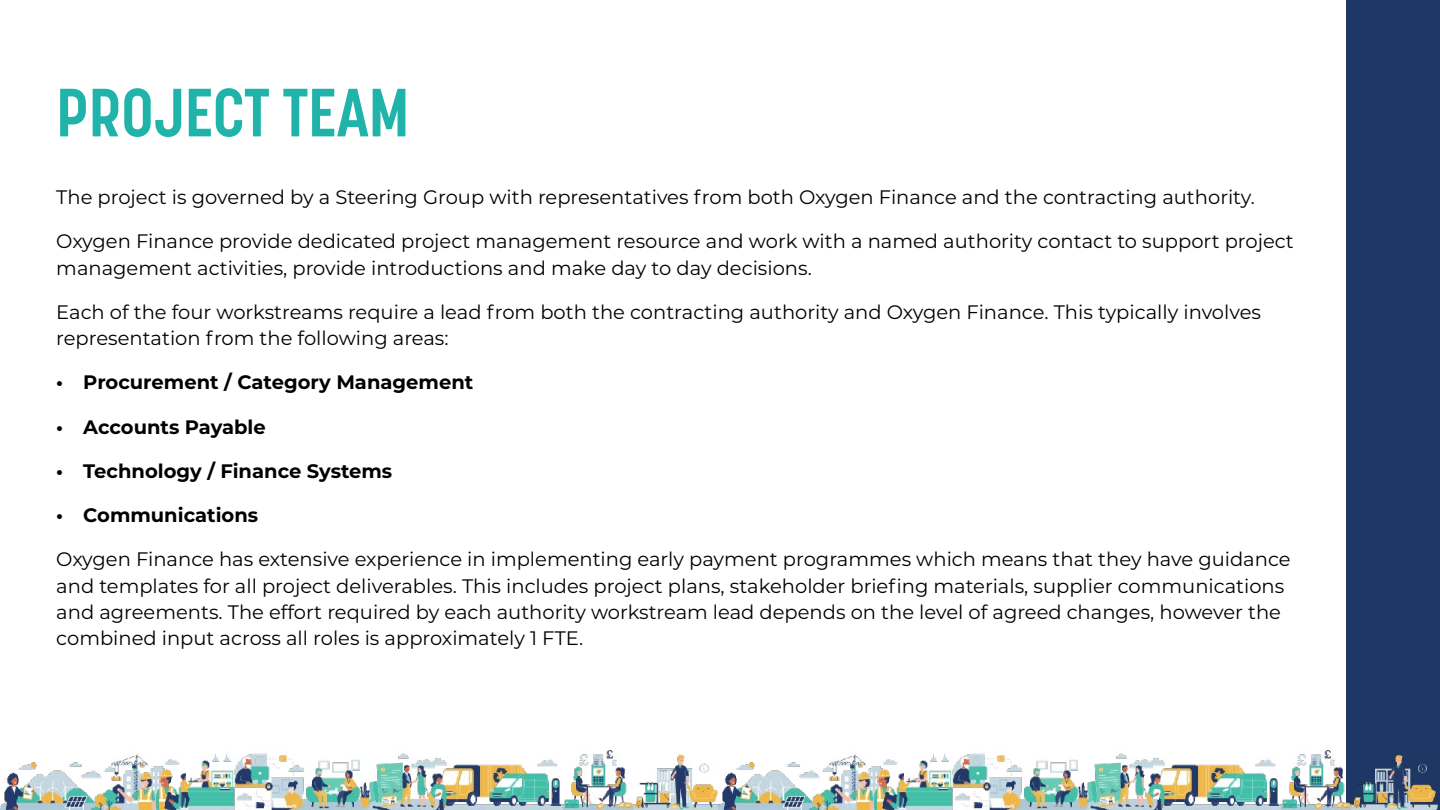
<style>
.page{position:relative;width:1440px;height:810px;background:#fff}
.page>*{position:absolute;margin:0;border:0;box-sizing:border-box;transform-origin:0 0}
.t1{font:700 67.5px "Korolev Condensed";color:#20b3aa}
.t2{font:19.5px/26.2px "Montserrat";color:#000}
.t3{font:700 19.5px "Montserrat";color:#000}
</style>
<div class="page">
<div style="left:1346px;top:0;width:94px;height:810px;background:#1f3765"></div>
<img style="left:0;top:751px;width:718px;height:59px">
<img style="left:718px;top:751px;width:720px;height:59px">
<h1 class="t1" style="left:56px;top:73px;width:355px">PROJECT TEAM</h1>
<p class="t2" style="left:56px;top:183px;width:1200px">The project is governed by a Steering Group with representatives from both Oxygen Finance and the contracting authority.</p>
<p class="t2" style="left:56px;top:228px;width:1239px">Oxygen Finance provide dedicated project management resource and work with a named authority contact to support project management activities, provide introductions and make day to day decisions.</p>
<p class="t2" style="left:56px;top:298px;width:1206px">Each of the four workstreams require a lead from both the contracting authority and Oxygen Finance. This typically involves representation from the following areas:</p>
<p class="t3" style="left:56px;top:368px;width:419px">• Procurement / Category Management</p>
<p class="t3" style="left:56px;top:413px;width:211px">• Accounts Payable</p>
<p class="t3" style="left:56px;top:457px;width:338px">• Technology / Finance Systems</p>
<p class="t3" style="left:56px;top:501px;width:203px">• Communications</p>
<p class="t2" style="left:56px;top:546px;width:1236px">Oxygen Finance has extensive experience in implementing early payment programmes which means that they have guidance and templates for all project deliverables. This includes project plans, stakeholder briefing materials, supplier communications and agreements. The effort required by each authority workstream lead depends on the level of agreed changes, however the combined input across all roles is approximately 1 FTE.</p>
</div>
